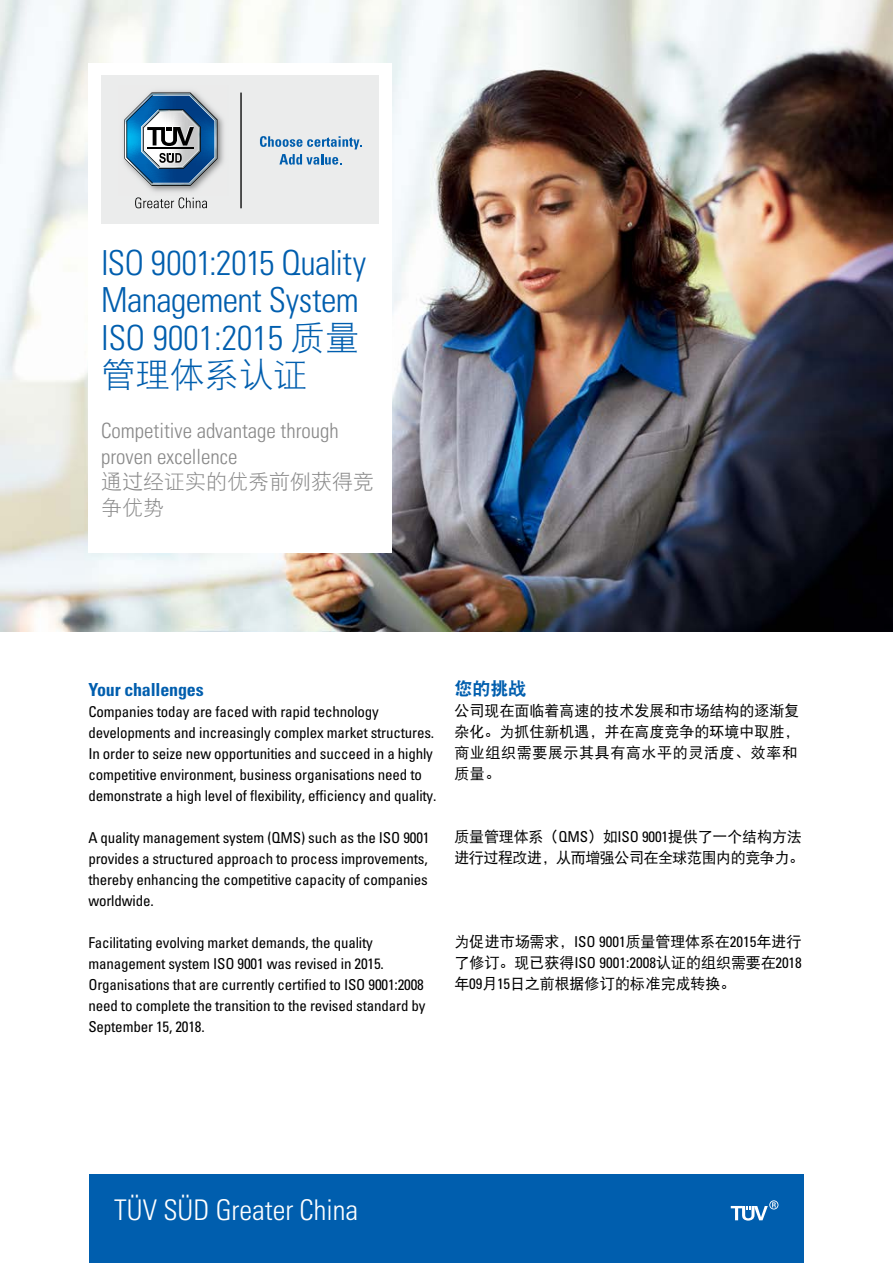
<style>
.page{position:relative;width:893px;height:1263px;background:#fff}
.page>*{position:absolute;margin:0;border:0;box-sizing:border-box;transform-origin:0 0}
.t1{font:34.5px/37.5px "Univers LTCYR 47 Light Cond";letter-spacing:-.015em;color:#005eae}
.t2{font:34.5px "DFP Hei W3";color:#005eae}
.t3{font:28.5px "Univers LTCYR 47 Light Cond";color:#fff}
.t4{font:21px/25.5px "Univers LTCYR 47 Light Cond";color:#898989}
.t5{font:21px/25.5px "DFP Hei W3";color:#898989}
.t6{font:18px "Univers LTCYR 67 Bold Cond";letter-spacing:-.01em;color:#005eae}
.t7{font:18px "DFP Hei W9";color:#005eae}
.t8{font:condensed 15px/21px "Univers LTCYR 57";letter-spacing:-.01em;color:#000}
.t9{font:15px/21px "DFP Hei W5";color:#000}
.t10{font:15px/21px "DFP Hei W5";letter-spacing:-.03em;color:#000}
.s1{font-family:"DFP Hei W3"}
.s2{font-family:"Univers LTCYR 57";font-stretch:condensed}
</style>
<div class="page">
<div style="left:89px;top:1174px;width:715px;height:89px;background:#005eae"></div>
<svg style="left:731px;top:1200px;width:47px;height:20px"></svg>
<img style="left:0;top:0;width:893px;height:631px">
<div style="left:88px;top:63px;width:303px;height:490px;background:#fff"></div>
<div style="left:101px;top:76px;width:278px;height:148px;background:#ebecec"></div>
<hr style="left:240px;top:93px;width:2px;height:115px;background:#000">
<svg style="left:260px;top:136px;width:102px;height:29px"></svg>
<img style="left:123px;top:91px;width:101px;height:101px">
<svg style="left:124px;top:93px;width:94px;height:93px"></svg>
<svg style="left:135px;top:197px;width:72px;height:11px"></svg>
<h1 class="t1" style="left:101px;top:242px;width:267px">ISO 9001:2015 Quality<br>Management System<br>ISO 9001:2015 <span class="s1">质量</span></h1>
<h1 class="t2" style="left:101px;top:356px;width:209px">管理体系认证</h1>
<h3 class="t4" style="left:101px;top:417px;width:239px">Competitive advantage through proven excellence</h3>
<h3 class="t5" style="left:101px;top:469px;width:274px">通过经证实的优秀前例获得竞争优势</h3>
<p class="t6" style="left:88px;top:679px;width:117px">Your challenges</p>
<p class="t8" style="left:88px;top:701px;width:350px">Companies today are faced with rapid technology developments and increasingly complex market structures.<br>In order to seize new opportunities and succeed in a highly competitive environment, business organisations need to demonstrate a high level of flexibility, efficiency and quality.</p>
<p class="t8" style="left:88px;top:827px;width:343px">A quality management system (QMS) such as the ISO 9001 provides a structured approach to process improvements, thereby enhancing the competitive capacity of companies worldwide.</p>
<p class="t8" style="left:88px;top:932px;width:339px">Facilitating evolving market demands, the quality management system ISO 9001 was revised in 2015.<br>Organisations that are currently certified to ISO 9001:2008 need to complete the transition to the revised standard by September 15, 2018.</p>
<p class="t7" style="left:454px;top:679px;width:73px">您的挑战</p>
<p class="t9" style="left:454px;top:700px;width:346px">公司现在面临着高速的技术发展和市场结构的逐渐复杂化。为抓住新机遇，并在高度竞争的环境中取胜，商业组织需要展示其具有高水平的灵活度、效率和质量。</p>
<p class="t10" style="left:454px;top:826px;width:351px">质量管理体系（<span class="s2">QMS</span>）如<span class="s2">ISO 9001</span>提供了一个结构方法进行过程改进，从而增强公司在全球范围内的竞争力。</p>
<p class="t9" style="left:454px;top:931px;width:349px;text-align:justify">为促进市场需求，<span class="s2">ISO 9001</span>质量管理体系在<span class="s2">2015</span>年进行了修订。现已获得<span class="s2">ISO 9001:2008</span>认证的组织需要在<span class="s2">2018</span>年<span class="s2">09</span>月<span class="s2">15</span>日之前根据修订的标准完成转换。</p>
<h2 class="t3" style="left:114px;top:1191px;width:245px">TÜV SÜD Greater China</h2>
</div>
